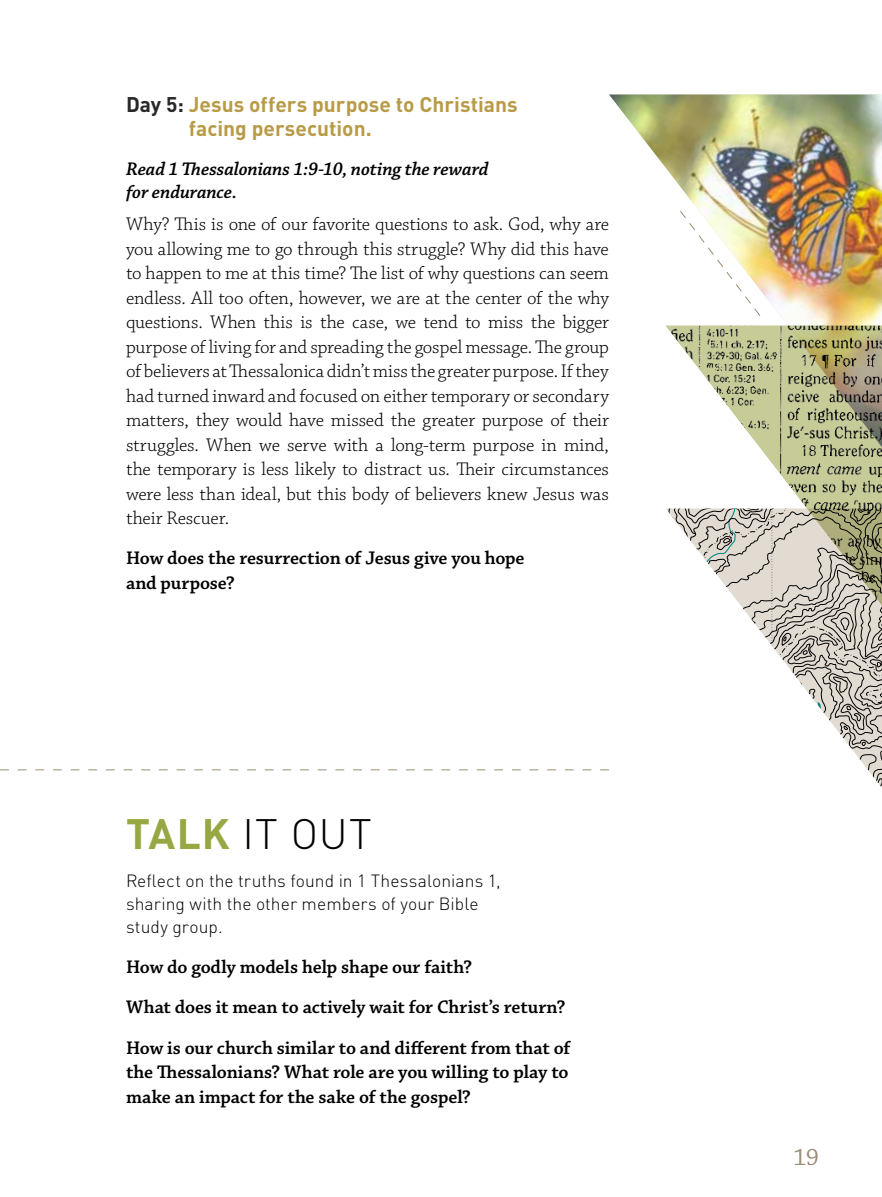
<style>
.page{position:relative;width:882px;height:1197px;background:#fff}
.page>*{position:absolute;margin:0;border:0;box-sizing:border-box;transform-origin:0 0}
.t1{font:300 42px "DIN";color:#000}
.t2{font:24.5px "Chaparral Pro Capt";color:#9b8c75}
.t3{font:700 21px/24.5px "DIN";color:#b89b47}
.t4{font:300 19.25px/24.5px "Chaparral Pro";letter-spacing:-.005em;color:#000;text-align:justify}
.t5{font:600 19.25px/24.5px "Chaparral Pro";letter-spacing:-.005em;color:#000}
.t6{font:italic 600 19.25px/22.8px "Chaparral Pro";letter-spacing:-.005em;color:#000}
.t7{font:300 17.5px/22.8px "DIN";letter-spacing:.005em;color:#000}
.s1{color:#292829}
.s2{font-weight:700;color:#97a743}
</style>
<div class="page">
<img style="left:609px;top:94px;width:273px;height:232px">
<svg style="left:842px;top:736px;width:40px;height:52px"></svg>
<svg style="left:743px;top:608px;width:139px;height:128px"></svg>
<img style="left:666px;top:326px;width:216px;height:282px">
<svg style="left:679px;top:210px;width:82px;height:107px"></svg>
<svg style="left:0;top:769px;width:609px;height:1px"></svg>
<p class="t3" style="left:189px;top:91px;width:330px;text-indent:-63px"><span class="s1">Day 5:</span> Jesus offers purpose to Christians facing persecution.</p>
<p class="t6" style="left:126px;top:158px;width:364px">Read 1 Thessalonians 1:9-10, noting the reward for endurance.</p>
<p class="t4" style="left:126px;top:213px;width:485px">Why? This is one of our favorite questions to ask. God, why are you allowing me to go through this struggle? Why did this have to happen to me at this time? The list of why questions can seem endless. All too often, however, we are at the center of the why questions. When this is the case, we tend to miss the bigger purpose of living for and spreading the gospel message. The group of believers at Thessalonica didn’t miss the greater purpose. If they had turned inward and focused on either temporary or secondary matters, they would have missed the greater purpose of their struggles. When we serve with a long-term purpose in mind, the temporary is less likely to distract us. Their circumstances were less than ideal, but this body of believers knew Jesus was their Rescuer.</p>
<p class="t5" style="left:126px;top:547px;width:400px">How does the resurrection of Jesus give you hope and purpose?</p>
<h1 class="t1" style="left:126px;top:808px;width:247px"><span class="s2">TALK</span> IT OUT</h1>
<p class="t7" style="left:126px;top:869px;width:376px">Reflect on the truths found in 1 Thessalonians 1, sharing with the other members of your Bible study group.</p>
<p class="t5" style="left:126px;top:947px;width:446px;line-height:40.2px">How do godly models help shape our faith?<br>What does it mean to actively wait for Christ’s return?<br>How is our church similar to and different from that of</p>
<p class="t5" style="left:126px;top:1060px;width:444px">the Thessalonians? What role are you willing to play to make an impact for the sake of the gospel?</p>
<p class="t2" style="left:793px;top:1143px;width:27px">19</p>
</div>
